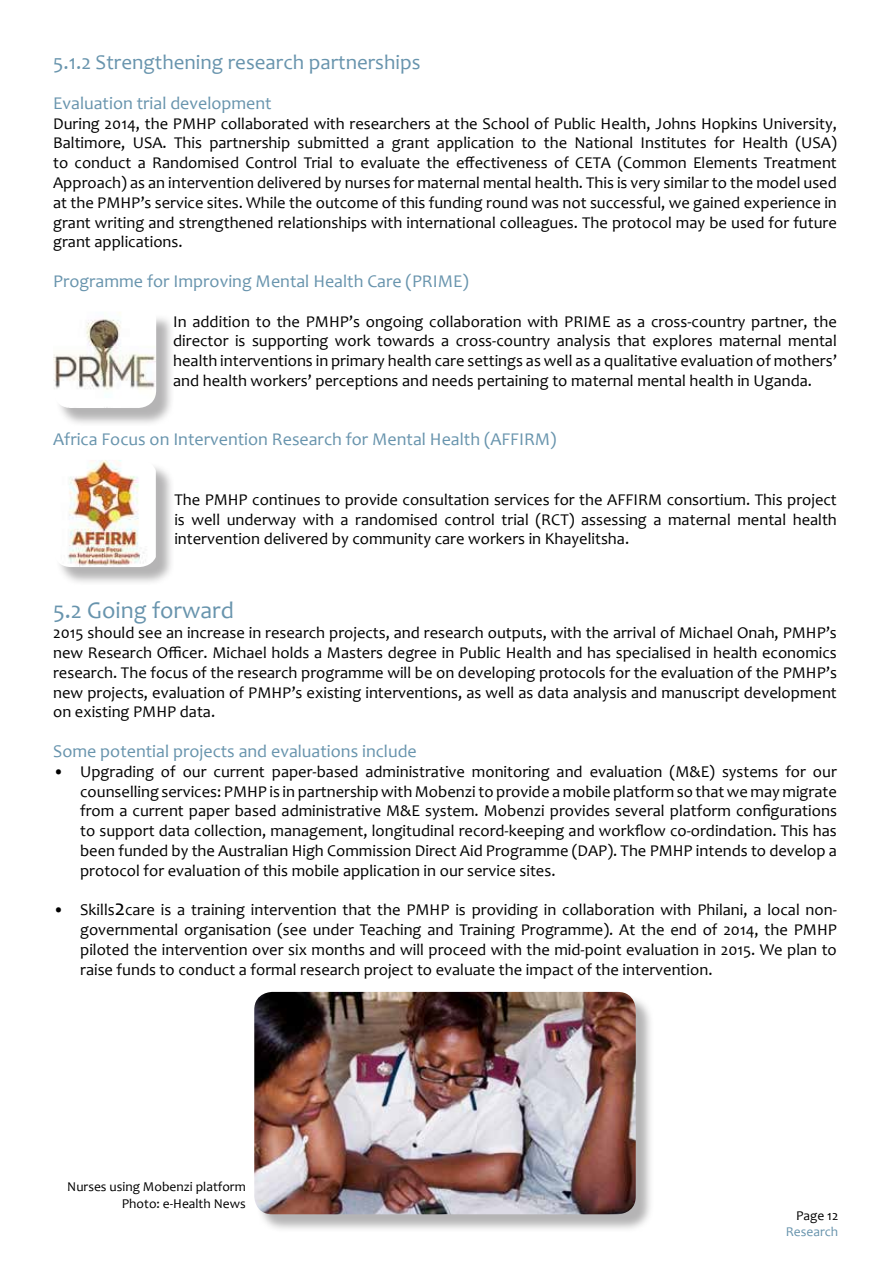
<style>
.page{position:relative;width:893px;height:1263px;background:#fff}
.page>*{position:absolute;margin:0;border:0;box-sizing:border-box;transform-origin:0 0}
.t1{font:24px "Candara";color:#6894ad}
.t2{font:21px "Candara";color:#6894ad}
.t3{font:18px "Candara";color:#6894ad}
.t4{font:16.5px/19.8px "Candara";color:#000;text-align:justify}
.t5{font:13.5px/16.2px "Candara";color:#000;text-align:right}
.t6{font:13.5px "Candara";color:#6894ad}
.s1{font-size:22.5px}
</style>
<div class="page">
<div style="left:55px;top:314px;width:120px;height:113px;background:#9c9b9c;opacity:.75"></div>
<img style="left:53px;top:312px;width:103px;height:96px">
<div style="left:55px;top:462px;width:120px;height:124px;background:#9c9b9c;opacity:.75"></div>
<img style="left:55px;top:460px;width:101px;height:107px">
<div style="left:256px;top:994px;width:398px;height:239px;background:#9c9b9c;opacity:.75"></div>
<img style="left:254px;top:992px;width:382px;height:222px">
<p class="t2" style="left:53px;top:49px;width:369px">5.1.2 Strengthening research partnerships</p>
<p class="t3" style="left:53px;top:92px;width:220px">Evaluation trial development</p>
<p class="t4" style="left:53px;top:113px;width:785px">During 2014, the PMHP collaborated with researchers at the School of Public Health, Johns Hopkins University, Baltimore, USA. This partnership submitted a grant application to the National Institutes for Health (USA) to conduct a Randomised Control Trial to evaluate the effectiveness of CETA (Common Elements Treatment Approach) as an intervention delivered by nurses for maternal mental health. This is very similar to the model used at the PMHP’s service sites. While the outcome of this funding round was not successful, we gained experience in grant writing and strengthened relationships with international colleagues. The protocol may be used for future grant applications.</p>
<p class="t3" style="left:53px;top:270px;width:417px">Programme for Improving Mental Health Care (PRIME)</p>
<p class="t4" style="left:173px;top:311px;width:665px">In addition to the PMHP’s ongoing collaboration with PRIME as a cross-country partner, the director is supporting work towards a cross-country analysis that explores maternal mental health interventions in primary health care settings as well as a qualitative evaluation of mothers’ and health workers’ perceptions and needs pertaining to maternal mental health in Uganda.</p>
<p class="t3" style="left:53px;top:428px;width:505px">Africa Focus on Intervention Research for Mental Health (AFFIRM)</p>
<p class="t4" style="left:174px;top:489px;width:664px">The PMHP continues to provide consultation services for the AFFIRM consortium. This project is well underway with a randomised control trial (RCT) assessing a maternal mental health intervention delivered by community care workers in Khayelitsha.</p>
<h1 class="t1" style="left:53px;top:595px;width:182px">5.2 Going forward</h1>
<p class="t4" style="left:53px;top:623px;width:785px">2015 should see an increase in research projects, and research outputs, with the arrival of Michael Onah, PMHP’s new Research Officer. Michael holds a Masters degree in Public Health and has specialised in health economics research. The focus of the research programme will be on developing protocols for the evaluation of the PMHP’s new projects, evaluation of PMHP’s existing interventions, as well as data analysis and manuscript development on existing PMHP data.</p>
<p class="t3" style="left:53px;top:740px;width:365px">Some potential projects and evaluations include</p>
<p class="t4" style="left:80px;top:761px;width:758px;text-indent:-27px">• Upgrading of our current paper-based administrative monitoring and evaluation (M&amp;E) systems for our counselling services: PMHP is in partnership with Mobenzi to provide a mobile platform so that we may migrate from a current paper based administrative M&amp;E system. Mobenzi provides several platform configurations to support data collection, management, longitudinal record-keeping and workflow co-ordindation. This has been funded by the Australian High Commission Direct Aid Programme (DAP). The PMHP intends to develop a protocol for evaluation of this mobile application in our service sites.</p>
<p class="t4" style="left:80px;top:900px;width:758px;text-indent:-27px">• Skills<span class="s1">2</span>care is a training intervention that the PMHP is providing in collaboration with Philani, a local non&shy;governmental organisation (see under Teaching and Training Programme). At the end of 2014, the PMHP piloted the intervention over six months and will proceed with the mid-point evaluation in 2015. We plan to raise funds to conduct a formal research project to evaluate the impact of the intervention.</p>
<p class="t5" style="left:67px;top:1179px;width:180px">Nurses using Mobenzi platform<br>Photo: e-Health News</p>
<p class="t5" style="left:796px;top:1207px;width:44px">Page 12</p>
<p class="t6" style="left:786px;top:1223px;width:54px">Research</p>
</div>
